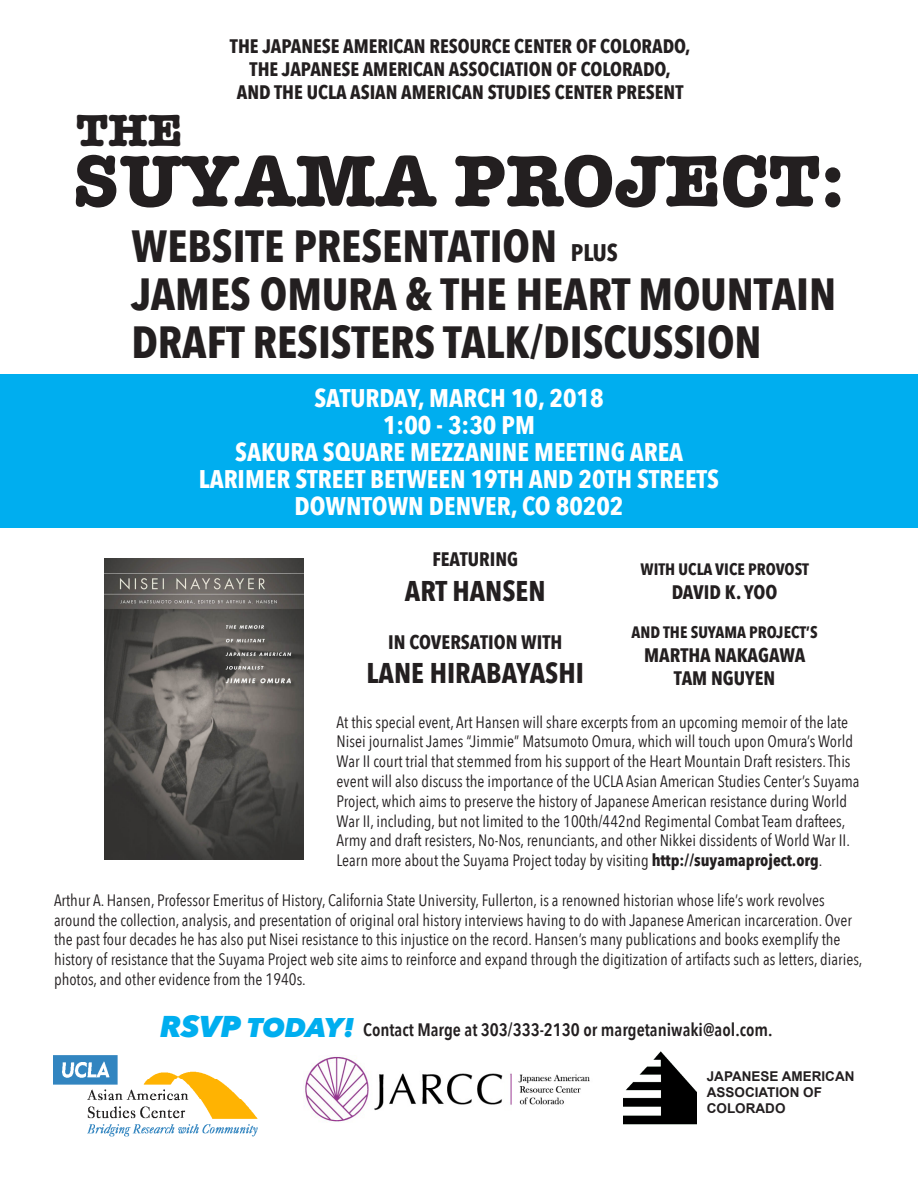
<style>
.page{position:relative;width:918px;height:1188px;background:#fff}
.page>*{position:absolute;margin:0;border:0;box-sizing:border-box;transform-origin:0 0}
.t1{font:700 75px "American Typewriter";color:#231f20}
.t2{font:700 46.5px "American Typewriter";color:#231f20}
.t3{font:700 45px/48px "Avenir Next Condensed";color:#231f20}
.t4{font:700 28.5px "Avenir Next Condensed";color:#231f20}
.t5{font:italic 800 27px "Avenir Next";letter-spacing:-.02em;color:#00aeef}
.t6{font:700 25.5px "Avenir Next Condensed";color:#fff}
.t7{font:700 24px "Avenir Next Condensed";color:#231f20}
.t8{font:700 19.5px "Avenir Next Condensed";color:#231f20}
.t9{font:600 18px "Avenir Next Condensed";color:#231f20}
.t10{font:16.5px/19.8px "Avenir Next Condensed";color:#231f20}
.t11{font:700 16.5px "Avenir Next Condensed";color:#231f20}
.t12{font:700 13.5px/16.2px "Arial";color:#231f20}
.s1{font-weight:700}
.s2{font-size:30px}
</style>
<div class="page">
<img style="left:53px;top:1055px;width:205px;height:82px">
<div style="left:0;top:374px;width:918px;height:154px;background:#00aeef"></div>
<img style="left:104px;top:559px;width:200px;height:300px">
<img style="left:305px;top:1056px;width:285px;height:66px">
<img style="left:623px;top:1051px;width:74px;height:74px">
<p class="t2" style="left:76px;top:90px;width:108px">THE</p>
<p class="t8" style="left:230px;top:34px;width:462px">THE JAPANESE AMERICAN RESOURCE CENTER OF COLORADO,</p>
<p class="t8" style="left:250px;top:57px;width:423px">THE JAPANESE AMERICAN ASSOCIATION OF COLORADO,</p>
<p class="t8" style="left:237px;top:81px;width:448px">AND THE UCLA ASIAN AMERICAN STUDIES CENTER PRESENT</p>
<p class="t1" style="left:73px;top:116px;width:774px">SUYAMA PROJECT:</p>
<p class="t3" style="left:131px;top:222px;width:427px">WEBSITE PRESENTATION</p>
<p class="t3" style="left:131px;top:270px;width:706px">JAMES OMURA &amp; THE HEART MOUNTAIN<br>DRAFT RESISTERS TALK/DISCUSSION</p>
<p class="t7" style="left:571px;top:238px;width:49px">PLUS</p>
<p class="t6" style="left:314px;top:383px;width:291px">SATURDAY, MARCH 10, 2018</p>
<p class="t6" style="left:383px;top:410px;width:153px">1:00 - 3:30 PM</p>
<p class="t6" style="left:235px;top:437px;width:450px">SAKURA SQUARE MEZZANINE MEETING AREA</p>
<p class="t6" style="left:199px;top:464px;width:522px">LARIMER STREET BETWEEN 19TH AND 20TH STREETS</p>
<p class="t6" style="left:295px;top:491px;width:330px">DOWNTOWN DENVER, CO 80202</p>
<p class="t8" style="left:432px;top:548px;width:87px">FEATURING</p>
<p class="t4" style="left:405px;top:573px;width:142px">ART HANSEN</p>
<p class="t8" style="left:388px;top:630px;width:176px">IN COVERSATION WITH</p>
<p class="t4" style="left:367px;top:656px;width:219px">LANE HIRABAYASHI</p>
<p class="t11" style="left:641px;top:559px;width:170px">WITH UCLA VICE PROVOST</p>
<p class="t8" style="left:672px;top:580px;width:107px">DAVID K. YOO</p>
<p class="t11" style="left:632px;top:622px;width:188px">AND THE SUYAMA PROJECT’S</p>
<p class="t8" style="left:644px;top:643px;width:163px">MARTHA NAKAGAWA</p>
<p class="t8" style="left:674px;top:666px;width:103px">TAM NGUYEN</p>
<p class="t10" style="left:337px;top:711px;width:524px">At this special event, Art Hansen will share excerpts from an upcoming memoir of the late Nisei journalist James “Jimmie” Matsumoto Omura, which will touch upon Omura’s World War II court trial that stemmed from his support of the Heart Mountain Draft resisters. This event will also discuss the importance of the UCLA Asian American Studies Center’s Suyama Project, which aims to preserve the history of Japanese American resistance during World War II, including, but not limited to the 100th/442nd Regimental Combat Team draftees, Army and draft resisters, No-Nos, renunciants, and other Nikkei dissidents of World War II.<br>Learn more about the Suyama Project today by visiting <span class="s1">http://suyamaproject.org</span>.</p>
<p class="t10" style="left:54px;top:889px;width:810px">Arthur A. Hansen, Professor Emeritus of History, California State University, Fullerton, is a renowned historian whose life’s work revolves around the collection, analysis, and presentation of original oral history interviews having to do with Japanese American incarceration. Over the past four decades he has also put Nisei resistance to this injustice on the record. Hansen’s many publications and books exemplify the history of resistance that the Suyama Project web site aims to reinforce and expand through the digitization of artifacts such as letters, diaries, photos, and other evidence from the 1940s.</p>
<p class="t5" style="left:160px;top:1011px;width:196px"><span class="s2">RSVP</span> TODAY!</p>
<p class="t9" style="left:363px;top:1014px;width:411px">Contact Marge at 303/333-2130 or margetaniwaki@aol.com.</p>
<p class="t12" style="left:707px;top:1068px;width:149px">JAPANESE AMERICAN<br>ASSOCIATION OF</p>
<p class="t12" style="left:707px;top:1101px;width:80px">COLORADO</p>
</div>
